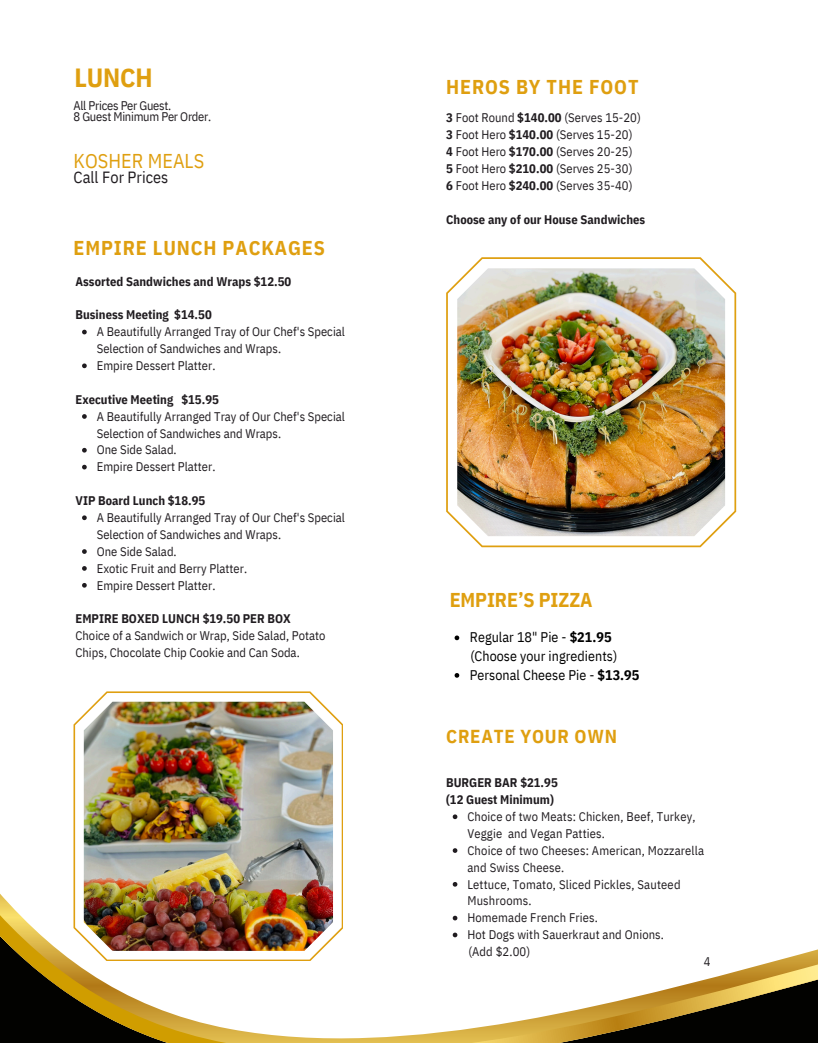
<style>
.page{position:relative;width:818px;height:1043px;background:#fff}
.page>*{position:absolute;margin:0;border:0;box-sizing:border-box;transform-origin:0 0}
.t1{font:700 26.25px "IBM Plex Sans Cond";letter-spacing:-.01em;color:#df9f10}
.t2{font:700 20px "IBM Plex Sans Cond";letter-spacing:.045em;color:#df9f10}
.t3{font:700 20px "IBM Plex Sans Cond";letter-spacing:-.005em;color:#df9f10}
.t4{font:20px "IBM Plex Sans Cond";letter-spacing:.005em;color:#df9f10}
.t5{font:700 18.75px "IBM Plex Sans Cond";letter-spacing:.045em;color:#df9f10}
.t6{font:16.25px "IBM Plex Sans Cond";letter-spacing:.005em;color:#201c20}
.t7{font:14px "IBM Plex Sans Cond";letter-spacing:.005em;color:#000}
.t8{font:12.5px/16.9px "IBM Plex Sans Cond";letter-spacing:.005em;color:#201c20}
.t9{font:700 12.5px/16.9px "IBM Plex Sans Cond";letter-spacing:.005em;color:#201c20}
.t10{font:12.5px "IBM Plex Sans Cond";letter-spacing:-.02em;color:#201c20}
.s1{font-weight:700}
</style>
<div class="page">
<svg style="left:0;top:883px;width:818px;height:159px"></svg>
<img style="left:446px;top:257px;width:290px;height:290px">
<img style="left:73px;top:691px;width:270px;height:270px">
<svg style="left:82px;top:330px;width:5px;height:4px"></svg>
<svg style="left:82px;top:363px;width:5px;height:5px"></svg>
<svg style="left:82px;top:414px;width:5px;height:5px"></svg>
<svg style="left:82px;top:448px;width:5px;height:4px"></svg>
<svg style="left:82px;top:465px;width:5px;height:4px"></svg>
<svg style="left:82px;top:515px;width:5px;height:5px"></svg>
<svg style="left:82px;top:549px;width:5px;height:5px"></svg>
<svg style="left:82px;top:566px;width:5px;height:4px"></svg>
<svg style="left:82px;top:583px;width:5px;height:4px"></svg>
<svg style="left:452px;top:814px;width:5px;height:5px"></svg>
<svg style="left:452px;top:848px;width:5px;height:4px"></svg>
<svg style="left:452px;top:882px;width:5px;height:4px"></svg>
<svg style="left:452px;top:915px;width:5px;height:5px"></svg>
<svg style="left:452px;top:932px;width:5px;height:5px"></svg>
<svg style="left:454px;top:635px;width:5px;height:5px"></svg>
<svg style="left:454px;top:673px;width:5px;height:4px"></svg>
<p class="t1" style="left:74px;top:60px;width:79px">LUNCH</p>
<p class="t10" style="left:73px;top:97px;width:99px">All Prices Per Guest.</p>
<p class="t10" style="left:73px;top:109px;width:139px">8 Guest Minimum Per Order.</p>
<h5 class="t4" style="left:73px;top:148px;width:132px">KOSHER MEALS</h5>
<h5 class="t6" style="left:73px;top:167px;width:96px">Call For Prices</h5>
<h4 class="t2" style="left:73px;top:234px;width:253px">EMPIRE LUNCH PACKAGES</h4>
<p class="t9" style="left:75px;top:272px;width:217px">Assorted Sandwiches and Wraps $12.50</p>
<p class="t9" style="left:75px;top:306px;width:138px">Business Meeting $14.50</p>
<p class="t8" style="left:97px;top:323px;width:250px">A Beautifully Arranged Tray of Our Chef's Special<br>Selection of Sandwiches and Wraps.<br>Empire Dessert Platter.</p>
<p class="t9" style="left:75px;top:390px;width:145px">Executive Meeting $15.95</p>
<p class="t8" style="left:97px;top:407px;width:250px">A Beautifully Arranged Tray of Our Chef's Special<br>Selection of Sandwiches and Wraps.<br>One Side Salad.<br>Empire Dessert Platter.</p>
<p class="t9" style="left:75px;top:492px;width:131px">VIP Board Lunch $18.95</p>
<p class="t8" style="left:97px;top:509px;width:250px">A Beautifully Arranged Tray of Our Chef's Special<br>Selection of Sandwiches and Wraps.<br>One Side Salad.<br>Exotic Fruit and Berry Platter.<br>Empire Dessert Platter.</p>
<p class="t9" style="left:75px;top:610px;width:217px">EMPIRE BOXED LUNCH $19.50 PER BOX</p>
<p class="t8" style="left:75px;top:627px;width:251px">Choice of a Sandwich or Wrap, Side Salad, Potato<br>Chips, Chocolate Chip Cookie and Can Soda.</p>
<p class="t2" style="left:446px;top:73px;width:194px">HEROS BY THE FOOT</p>
<h3 class="t8" style="left:446px;top:109px;width:196px"><span class="s1">3</span> Foot Round <span class="s1">$140.00</span> (Serves 15-20)</h3>
<h2 class="t8" style="left:446px;top:126px;width:188px"><span class="s1">3</span> Foot Hero <span class="s1">$140.00</span> (Serves 15-20)</h2>
<p class="t8" style="left:446px;top:143px;width:188px"><span class="s1">4</span> Foot Hero <span class="s1">$170.00</span> (Serves 20-25)</p>
<p class="t8" style="left:446px;top:160px;width:188px"><span class="s1">5</span> Foot Hero <span class="s1">$210.00</span> (Serves 25-30)</p>
<p class="t8" style="left:446px;top:177px;width:188px"><span class="s1">6</span> Foot Hero <span class="s1">$240.00</span> (Serves 35-40)</p>
<p class="t9" style="left:446px;top:210px;width:201px">Choose any of our House Sandwiches</p>
<p class="t3" style="left:449px;top:586px;width:144px">EMPIRE’S PIZZA</p>
<p class="t7" style="left:470px;top:627px;width:143px">Regular 18" Pie - <span class="s1">$21.95</span></p>
<p class="t7" style="left:470px;top:646px;width:148px">(Choose your ingredients)</p>
<p class="t7" style="left:470px;top:665px;width:171px">Personal Cheese Pie - <span class="s1">$13.95</span></p>
<p class="t5" style="left:446px;top:723px;width:172px">CREATE YOUR OWN</p>
<p class="t9" style="left:446px;top:774px;width:113px">BURGER BAR $21.95 (12 Guest Minimum)</p>
<h5 class="t8" style="left:467px;top:807px;width:230px">Choice of two Meats: Chicken, Beef, Turkey,</h5>
<h2 class="t8" style="left:467px;top:824px;width:238px">Veggie and Vegan Patties.<br>Choice of two Cheeses: American, Mozzarella</h2>
<p class="t8" style="left:467px;top:858px;width:215px">and Swiss Cheese.<br>Lettuce, Tomato, Sliced Pickles, Sauteed<br>Mushrooms.</p>
<h2 class="t8" style="left:467px;top:909px;width:198px">Homemade French Fries.<br>Hot Dogs with Sauerkraut and Onions.</h2>
<p class="t8" style="left:468px;top:942px;width:63px">(Add $2.00)</p>
<h2 class="t8" style="left:704px;top:952px;width:8px">4</h2>
</div>
